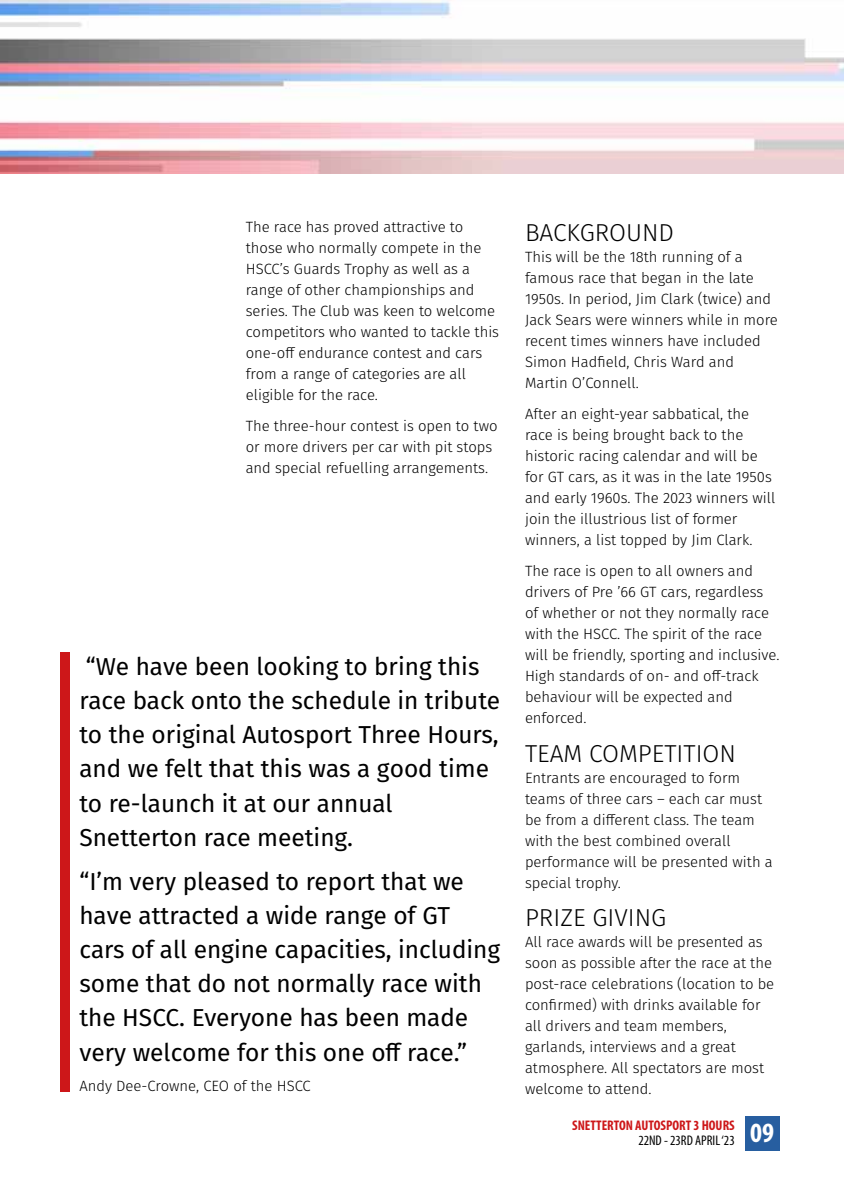
<style>
.page{position:relative;width:844px;height:1191px;background:#fff}
.page>*{position:absolute;margin:0;border:0;box-sizing:border-box;transform-origin:0 0}
.t1{font:24.5px/34.1px "Fira Sans";color:#000}
.t2{font:300 24.5px "Fira Sans";color:#000}
.t3{font:300 14.88px/21px "Fira Sans";color:#000}
.t4{font:700 condensed 14px/15.8px "Myriad Pro";color:#cd1719}
.s1{font-weight:400;color:#000}
</style>
<div class="page">
<img style="left:0;top:0;width:843px;height:174px">
<div style="left:60px;top:652px;width:9px;height:439px;background:#cd1719"></div>
<div style="left:744px;top:1116px;width:35px;height:35px;background:#275ea0"></div>
<p class="t3" style="left:246px;top:216px;width:255px">The race has proved attractive to those who normally compete in the<br>HSCC’s Guards Trophy as well as a range of other championships and series. The Club was keen to welcome competitors who wanted to tackle this one-off endurance contest and cars from a range of categories are all eligible for the race.</p>
<p class="t3" style="left:246px;top:415px;width:253px">The three-hour contest is open to two or more drivers per car with pit stops and special refuelling arrangements.</p>
<h1 class="t1" style="left:79px;top:649px;width:422px">“We have been looking to bring this race back onto the schedule in tribute to the original Autosport Three Hours, and we felt that this was a good time to re-launch it at our annual Snetterton race meeting.</h1>
<h1 class="t1" style="left:79px;top:863px;width:422px">“I’m very pleased to report that we have attracted a wide range of GT cars of all engine capacities, including some that do not normally race with the HSCC. Everyone has been made very welcome for this one off race.”</h1>
<p class="t3" style="left:79px;top:1075px;width:233px">Andy Dee-Crowne, CEO of the HSCC</p>
<h1 class="t2" style="left:525px;top:215px;width:151px">BACKGROUND</h1>
<p class="t3" style="left:525px;top:246px;width:254px">This will be the 18th running of a famous race that began in the late<br>1950s. In period, Jim Clark (twice) and<br>Jack Sears were winners while in more recent times winners have included<br>Simon Hadfield, Chris Ward and<br>Martin O’Connell.</p>
<p class="t3" style="left:525px;top:403px;width:252px">After an eight-year sabbatical, the race is being brought back to the historic racing calendar and will be for GT cars, as it was in the late 1950s and early 1960s. The 2023 winners will join the illustrious list of former winners, a list topped by Jim Clark.</p>
<p class="t3" style="left:525px;top:560px;width:256px">The race is open to all owners and drivers of Pre ’66 GT cars, regardless of whether or not they normally race with the HSCC. The spirit of the race will be friendly, sporting and inclusive.<br>High standards of on- and off-track behaviour will be expected and enforced.</p>
<h1 class="t2" style="left:525px;top:735px;width:212px">TEAM COMPETITION</h1>
<p class="t3" style="left:525px;top:767px;width:249px">Entrants are encouraged to form teams of three cars – each car must be from a different class. The team with the best combined overall performance will be presented with a special trophy.</p>
<h1 class="t2" style="left:525px;top:900px;width:143px">PRIZE GIVING</h1>
<p class="t3" style="left:525px;top:931px;width:250px">All race awards will be presented as soon as possible after the race at the post-race celebrations (location to be confirmed) with drinks available for all drivers and team members, garlands, interviews and a great atmosphere. All spectators are most welcome to attend.</p>
<p class="t4" style="left:638px;top:1116px;width:137px;text-indent:-66px">SNETTERTON AUTOSPORT 3 HOURS<br><span class="s1">22ND - 23RD APRIL ‘23</span> <sup>09</sup></p>
</div>
